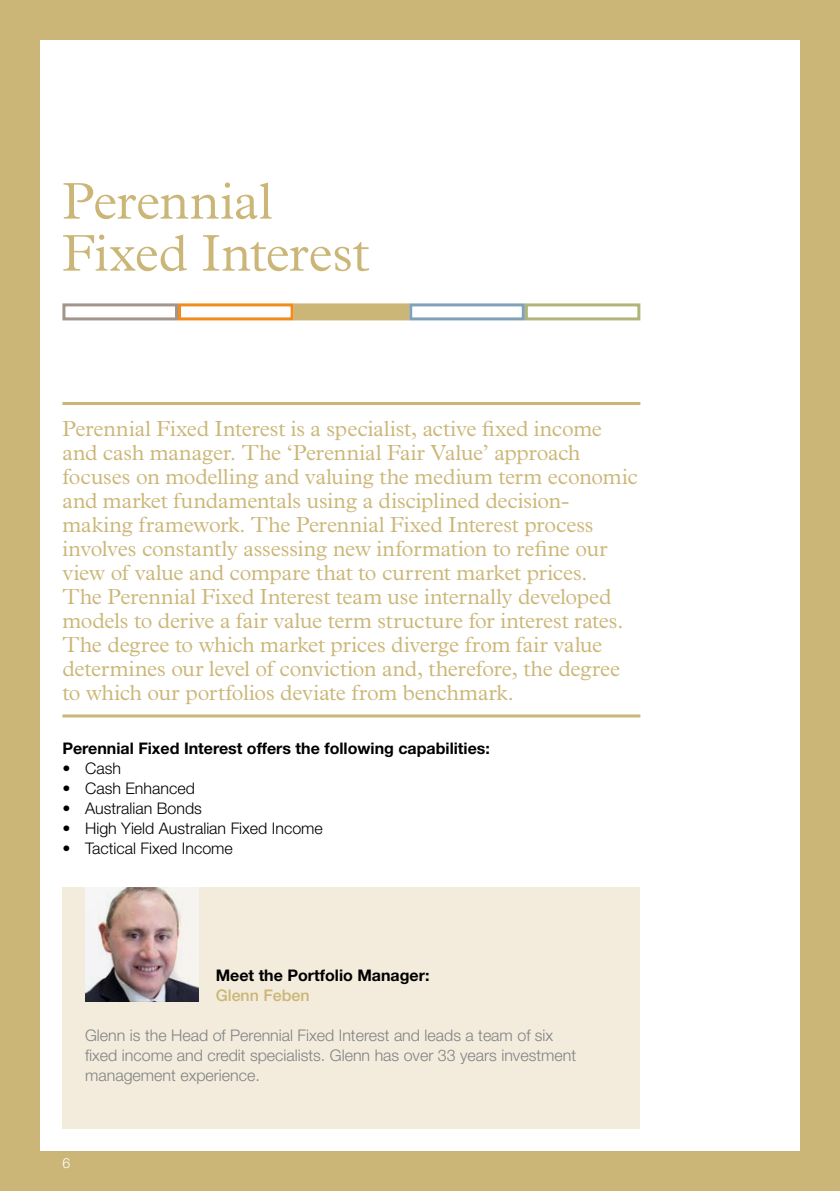
<style>
.page{position:relative;width:840px;height:1191px;background:#fff}
.page>*{position:absolute;margin:0;border:0;box-sizing:border-box;transform-origin:0 0}
.t1{font:300 52px/52px "Plantin";letter-spacing:-.005em;color:#cbb677}
.t2{font:300 22px/24px "Plantin";letter-spacing:-.005em;color:#cbb677}
.t3{font:300 16px/20px "Helvetica Neue";color:#808285}
.t4{font:300 16px "Helvetica Neue";color:#000}
.t5{font:700 16px "Helvetica Neue";color:#000}
.t6{font:500 16px "Helvetica Neue";color:#cbb677}
.t7{font:300 14px "Helvetica Neue";color:#fff}
</style>
<div class="page">
<div style="left:0;top:0;width:839px;height:40px;background:#cbb677"></div>
<div style="left:0;top:1151px;width:839px;height:40px;background:#cbb677"></div>
<div style="left:0;top:0;width:40px;height:1191px;background:#cbb677"></div>
<div style="left:799px;top:0;width:40px;height:1191px;background:#cbb677"></div>
<hr style="left:62px;top:402px;width:578px;height:3px;background:#cbb677">
<hr style="left:62px;top:714px;width:578px;height:3px;background:#cbb677">
<div style="left:62px;top:887px;width:578px;height:241px;background:#f3ebdb"></div>
<div style="left:524px;top:303px;width:116px;height:17px;border:3px solid #b0b579"></div>
<div style="left:409px;top:303px;width:115px;height:17px;border:3px solid #80a1b6"></div>
<div style="left:293px;top:303px;width:116px;height:17px;background:#cbb677;border:3px solid #cbb677"></div>
<div style="left:178px;top:303px;width:115px;height:17px;border:3px solid #f08b1d"></div>
<div style="left:62px;top:303px;width:116px;height:17px;border:3px solid #a2958a"></div>
<img style="left:85px;top:887px;width:113px;height:114px">
<h1 class="t1" style="left:62px;top:175px;width:308px">Perennial<br>Fixed Interest</h1>
<p class="t2" style="left:62px;top:417px;width:576px">Perennial Fixed Interest is a specialist, active fixed income and cash manager. The ‘Perennial Fair Value’ approach focuses on modelling and valuing the medium term economic and market fundamentals using a disciplined decision&shy;making framework. The Perennial Fixed Interest process involves constantly assessing new information to refine our view of value and compare that to current market prices.<br>The Perennial Fixed Interest team use internally developed models to derive a fair value term structure for interest rates.<br>The degree to which market prices diverge from fair value determines our level of conviction and, therefore, the degree to which our portfolios deviate from benchmark.</p>
<p class="t5" style="left:62px;top:738px;width:429px">Perennial Fixed Interest offers the following capabilities:</p>
<p class="t4" style="left:62px;top:759px;width:60px">• Cash</p>
<p class="t4" style="left:62px;top:779px;width:134px">• Cash Enhanced</p>
<p class="t4" style="left:62px;top:799px;width:141px">• Australian Bonds</p>
<p class="t4" style="left:62px;top:819px;width:262px">• High Yield Australian Fixed Income</p>
<p class="t4" style="left:62px;top:839px;width:172px">• Tactical Fixed Income</p>
<p class="t5" style="left:215px;top:965px;width:215px">Meet the Portfolio Manager:</p>
<p class="t6" style="left:215px;top:986px;width:95px">Glenn Feben</p>
<p class="t3" style="left:85px;top:1025px;width:492px">Glenn is the Head of Perennial Fixed Interest and leads a team of six fixed income and credit specialists. Glenn has over 33 years investment management experience.</p>
<p class="t7" style="left:62px;top:1154px;width:9px">6</p>
</div>
